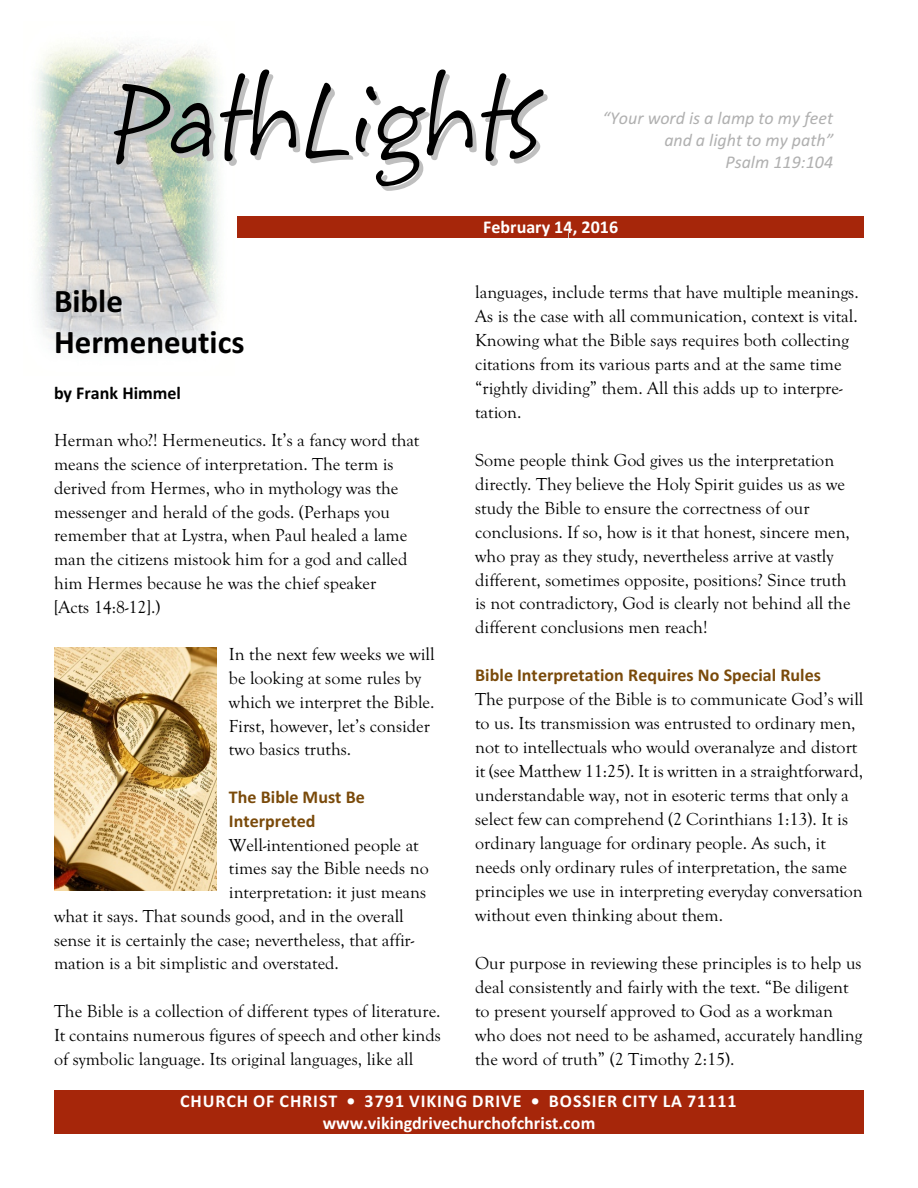
<style>
.page{position:relative;width:918px;height:1188px;background:#fff}
.page>*{position:absolute;margin:0;border:0;box-sizing:border-box;transform-origin:0 0}
.t1{font:102px "Starbabe Hmk";color:#000}
.t2{font:700 33px/40.2px "Calibri";color:#000}
.t3{font:18px/24px "Goudy Old Style T";color:#000}
.t4{font:700 18px/21.9px "Calibri";letter-spacing:.045em;color:#fff;text-align:center}
.t5{font:700 18px/24px "Calibri";color:#7a4a0a}
.t6{font:italic 18px/21.9px "Calibri";color:#b0b0b0;text-align:right}
.t7{font:700 18px "Calibri";letter-spacing:.01em;color:#fff}
.t8{font:700 18px "Calibri";color:#000}
</style>
<div class="page">
<img style="left:36px;top:44px;width:183px;height:309px">
<div style="left:238px;top:216px;width:626px;height:22px;background:#a6260a"></div>
<div style="left:54px;top:1090px;width:810px;height:44px;background:#a6260a"></div>
<img style="left:54px;top:648px;width:162px;height:243px">
<h1 class="t1" style="left:111px;top:58px;width:431px">PathLights</h1>
<p class="t6" style="left:603px;top:109px;width:232px">“Your word is a lamp to my feet and a light to my path”<br>Psalm 119:104</p>
<h2 class="t2" style="left:54px;top:284px;width:192px">Bible<br>Hermeneutics</h2>
<p class="t8" style="left:54px;top:385px;width:128px">by Frank Himmel</p>
<p class="t3" style="left:54px;top:429px;width:367px">Herman who?! Hermeneutics. It’s a fancy word that means the science of interpretation. The term is derived from Hermes, who in mythology was the messenger and herald of the gods. (Perhaps you remember that at Lystra, when Paul healed a lame man the citizens mistook him for a god and called him Hermes because he was the chief speaker<br>[Acts 14:8-12].)</p>
<p class="t3" style="left:229px;top:642px;width:207px">In the next few weeks we will be looking at some rules by which we interpret the Bible.<br>First, however, let’s consider two basics truths.</p>
<p class="t5" style="left:229px;top:786px;width:137px">The Bible Must Be<br>Interpreted</p>
<p class="t3" style="left:229px;top:833px;width:191px">Well-intentioned people at</p>
<p class="t3" style="left:229px;top:857px;width:201px">times say the Bible needs no</p>
<p class="t3" style="left:229px;top:880px;width:199px">interpretation: it just means</p>
<p class="t3" style="left:54px;top:904px;width:351px">what it says. That sounds good, and in the overall</p>
<p class="t3" style="left:54px;top:928px;width:362px">sense it is certainly the case; nevertheless, that affir-</p>
<p class="t3" style="left:54px;top:952px;width:287px">mation is a bit simplistic and overstated.</p>
<p class="t3" style="left:54px;top:999px;width:388px;text-align:justify">The Bible is a collection of different types of literature.<br>It contains numerous figures of speech and other kinds of symbolic language. Its original languages, like all</p>
<p class="t7" style="left:483px;top:220px;width:136px">February 14, 2016</p>
<p class="t3" style="left:475px;top:280px;width:385px">languages, include terms that have multiple meanings.<br>As is the case with all communication, context is vital.<br>Knowing what the Bible says requires both collecting citations from its various parts and at the same time “rightly dividing” them. All this adds up to interpre&shy;tation.</p>
<p class="t3" style="left:475px;top:448px;width:377px">Some people think God gives us the interpretation directly. They believe the Holy Spirit guides us as we study the Bible to ensure the correctness of our conclusions. If so, how is it that honest, sincere men, who pray as they study, nevertheless arrive at vastly different, sometimes opposite, positions? Since truth is not contradictory, God is clearly not behind all the different conclusions men reach!</p>
<p class="t5" style="left:475px;top:665px;width:347px">Bible Interpretation Requires No Special Rules</p>
<p class="t3" style="left:475px;top:687px;width:390px">The purpose of the Bible is to communicate God’s will to us. Its transmission was entrusted to ordinary men, not to intellectuals who would overanalyze and distort it (see Matthew 11:25). It is written in a straightforward, understandable way, not in esoteric terms that only a select few can comprehend (2 Corinthians 1:13). It is ordinary language for ordinary people. As such, it needs only ordinary rules of interpretation, the same principles we use in interpreting everyday conversation without even thinking about them.</p>
<p class="t3" style="left:475px;top:951px;width:389px">Our purpose in reviewing these principles is to help us deal consistently and fairly with the text. “Be diligent to present yourself approved to God as a workman who does not need to be ashamed, accurately handling the word of truth” (2 Timothy 2:15).</p>
<p class="t4" style="left:180px;top:1092px;width:558px">CHURCH OF CHRIST • 3791 VIKING DRIVE • BOSSIER CITY LA 71111 www.vikingdrivechurchofchrist.com</p>
</div>
